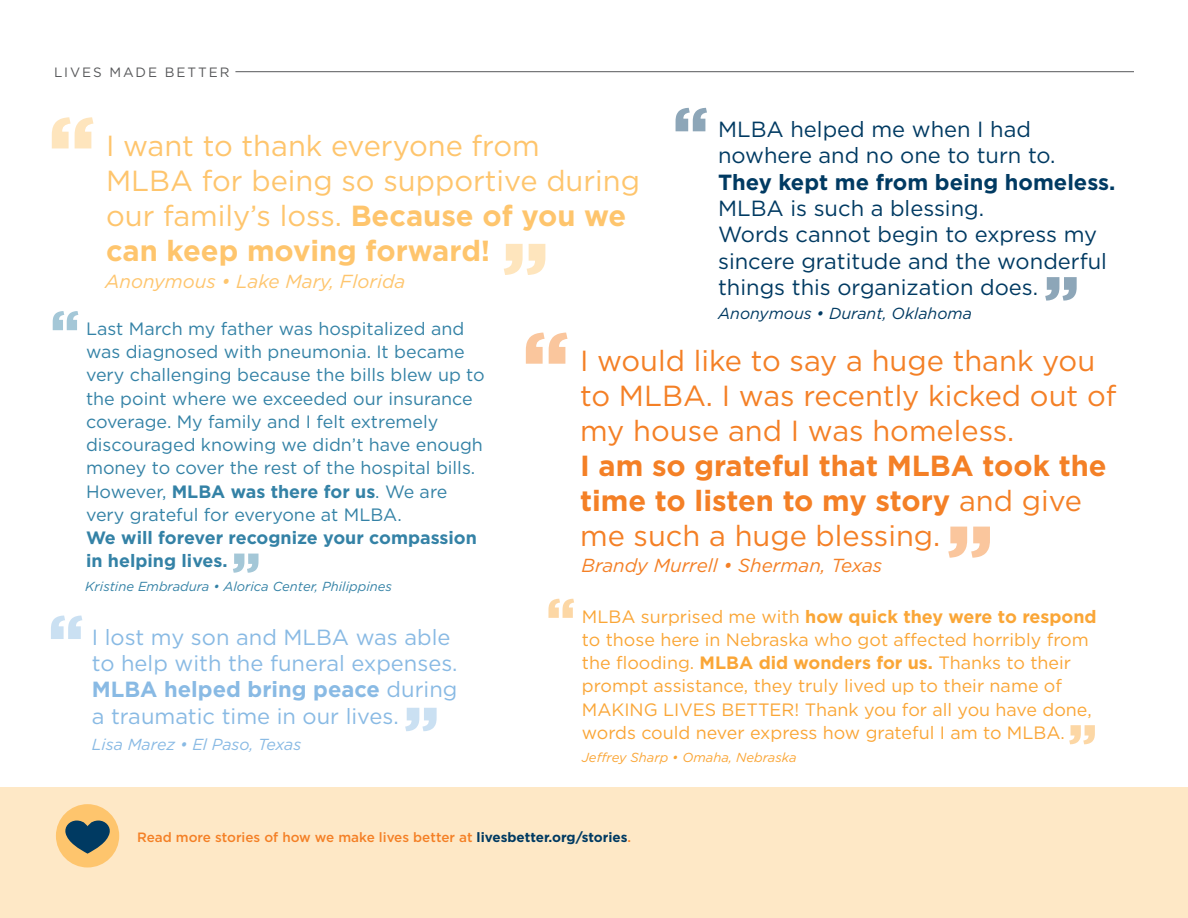
<style>
.page{position:relative;width:1188px;height:918px;background:#fff}
.page>*{position:absolute;margin:0;border:0;box-sizing:border-box;transform-origin:0 0}
.t1{font:29.1px/34.8px "Gotham";color:#f48026}
.t2{font:29.1px/34.8px "Gotham";color:#fec56d}
.t3{font:21.9px/26.2px "Gotham";color:#003a62}
.t4{font:21.9px/26.2px "Gotham";color:#89bae4}
.t5{font:italic 18.9px "Gotham";color:#f48026}
.t6{font:italic 18.9px "Gotham";color:#fec56d}
.t7{font:17.85px/23.2px "Gotham";color:#3482a6}
.t8{font:17.85px/23.2px "Gotham";color:#faa637}
.t9{font:italic 16.05px "Gotham";color:#003a62}
.t10{font:italic 16.05px "Gotham";color:#89bae4}
.t11{font:500 13.5px "Gotham";color:#f48026}
.t12{font:13.5px "Gotham";letter-spacing:.14em;color:#57585a}
.t13{font:italic 13.05px "Gotham";color:#3482a6}
.t14{font:italic 13.05px "Gotham";color:#faa637}
.s1{font-weight:700}
.s2{font-weight:700;color:#003a62}
</style>
<div class="page">
<svg style="left:52px;top:117px;width:41px;height:31px"></svg>
<svg style="left:526px;top:333px;width:42px;height:31px"></svg>
<svg style="left:53px;top:311px;width:25px;height:19px"></svg>
<svg style="left:548px;top:599px;width:26px;height:19px"></svg>
<svg style="left:504px;top:244px;width:41px;height:31px"></svg>
<svg style="left:948px;top:527px;width:42px;height:31px"></svg>
<svg style="left:233px;top:554px;width:26px;height:19px"></svg>
<svg style="left:51px;top:616px;width:31px;height:23px"></svg>
<svg style="left:405px;top:708px;width:32px;height:23px"></svg>
<svg style="left:676px;top:108px;width:31px;height:23px"></svg>
<hr style="left:235px;top:71px;width:899px;height:1px;background:#57585a">
<svg style="left:1045px;top:277px;width:32px;height:24px"></svg>
<svg style="left:1069px;top:725px;width:26px;height:19px"></svg>
<div style="left:0;top:787px;width:1188px;height:131px;background:#fee8c6"></div>
<div style="left:56px;top:804px;width:63px;height:64px;background:#fec56d;border-radius:50%"></div>
<svg style="left:65px;top:821px;width:45px;height:33px"></svg>
<p class="t12" style="left:54px;top:63px;width:177px">LIVES MADE BETTER</p>
<p class="t2" style="left:106px;top:128px;width:536px">I want to thank everyone from<br>MLBA for being so supportive during our family’s loss. <span class="s1">Because of you we can keep moving forward!</span></p>
<p class="t6" style="left:105px;top:269px;width:302px">Anonymous • Lake Mary, Florida</p>
<p class="t3" style="left:718px;top:116px;width:399px">MLBA helped me when I had nowhere and no one to turn to.<br><span class="s1">They kept me from being homeless.<br></span>MLBA is such a blessing.<br>Words cannot begin to express my sincere gratitude and the wonderful things this organization does.</p>
<p class="t7" style="left:86px;top:317px;width:400px">Last March my father was hospitalized and was diagnosed with pneumonia. It became very challenging because the bills blew up to the point where we exceeded our insurance coverage. My family and I felt extremely discouraged knowing we didn’t have enough money to cover the rest of the hospital bills.<br>However, <span class="s1">MLBA was there for us</span>. We are very grateful for everyone at MLBA.<br><span class="s1">We will forever recognize your compassion in helping lives.</span></p>
<p class="t13" style="left:85px;top:578px;width:308px">Kristine Embradura • Alorica Center, Philippines</p>
<p class="t4" style="left:92px;top:623px;width:367px">I lost my son and MLBA was able to help with the funeral expenses.<br><span class="s1">MLBA helped bring peace</span> during a traumatic time in our lives.</p>
<p class="t10" style="left:92px;top:735px;width:211px">Lisa Marez • El Paso, Texas</p>
<p class="t9" style="left:718px;top:303px;width:255px">Anonymous • Durant, Oklahoma</p>
<p class="t1" style="left:580px;top:343px;width:538px">I would like to say a huge thank you to MLBA. I was recently kicked out of my house and I was homeless.<br><span class="s1">I am so grateful that MLBA took the time to listen to my story</span> and give me such a huge blessing.</p>
<p class="t5" style="left:581px;top:554px;width:302px">Brandy Murrell • Sherman, Texas</p>
<p class="t8" style="left:582px;top:604px;width:516px">MLBA surprised me with <span class="s1">how quick they were to respond </span>to those here in Nebraska who got affected horribly from the flooding. <span class="s1">MLBA did wonders for us.</span> Thanks to their prompt assistance, they truly lived up to their name of MAKING LIVES BETTER! Thank you for all you have done, words could never express how grateful I am to MLBA.</p>
<p class="t14" style="left:582px;top:749px;width:216px">Jeffrey Sharp • Omaha, Nebraska</p>
<p class="t11" style="left:137px;top:829px;width:496px">Read more stories of how we make lives better at <span class="s2">livesbetter.org/stories</span>.</p>
</div>
